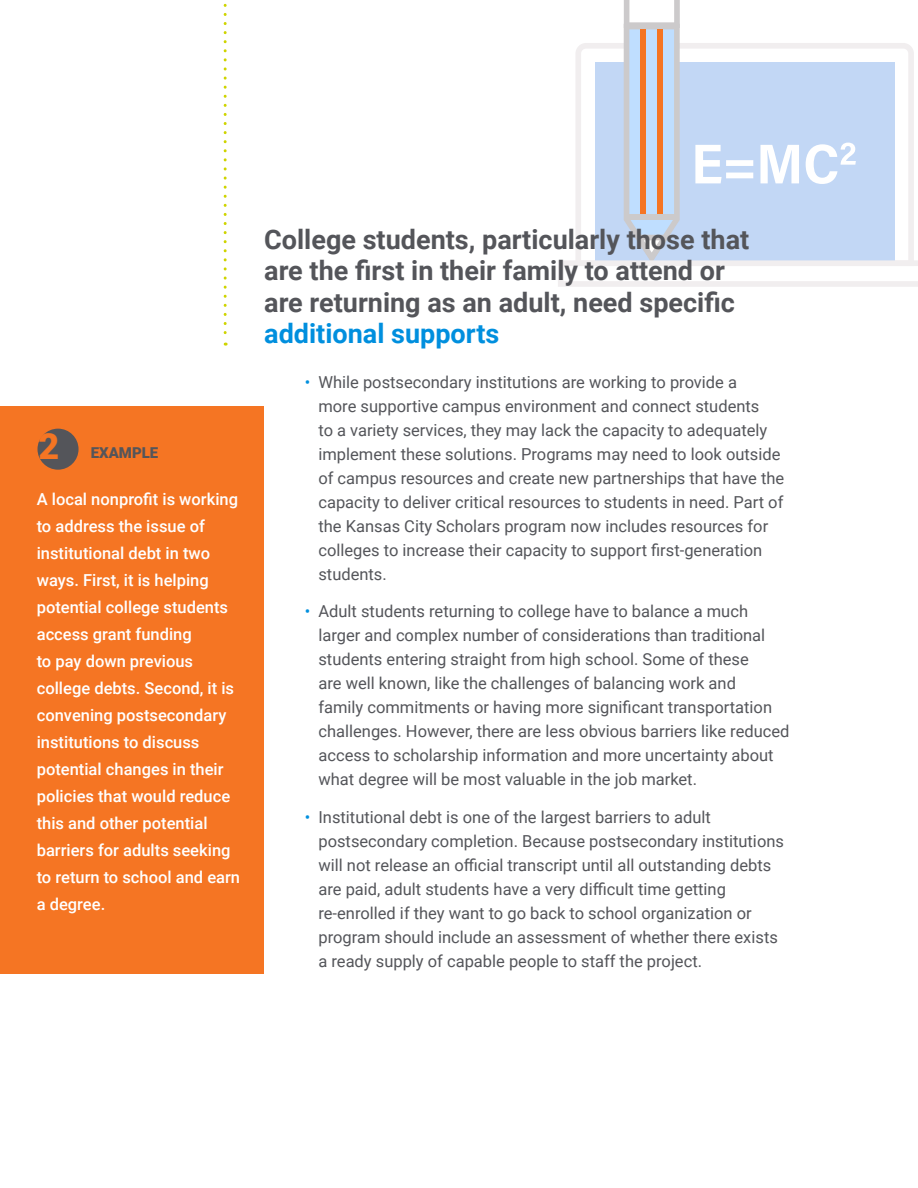
<style>
.page{position:relative;width:918px;height:1188px;background:#fff}
.page>*{position:absolute;margin:0;border:0;box-sizing:border-box;transform-origin:0 0}
.t1{font:900 36px "Roboto";color:#f57523}
.t2{font:700 27px/31.5px "Roboto";color:#54555a}
.t3{font:16.5px/24px "Roboto";color:#54555a}
.t4{font:500 16.5px/27px "Roboto";color:#fff}
.t5{font:900 15px "Roboto";color:#54555a}
.s1{color:#008fde}
</style>
<div class="page">
<svg style="left:558px;top:0;width:360px;height:287px"></svg>
<div style="left:0;top:407px;width:264px;height:567px;background:#f57523"></div>
<div style="left:38px;top:429px;width:41px;height:41px;background:#54555a;border-radius:50%"></div>
<svg style="left:224px;top:3px;width:3px;height:343px"></svg>
<p class="t1" style="left:39px;top:421px;width:22px">2</p>
<p class="t5" style="left:91px;top:442px;width:69px">EXAMPLE</p>
<p class="t4" style="left:37px;top:485px;width:205px">A local nonprofit is working to address the issue of institutional debt in two ways. First, it is helping potential college students access grant funding<br>to pay down previous college debts. Second, it is convening postsecondary institutions to discuss potential changes in their policies that would reduce this and other potential barriers for adults seeking to return to school and earn a degree.</p>
<p class="t2" style="left:264px;top:222px;width:487px">College students, particularly those that are the first in their family to attend or are returning as an adult, need specific <span class="s1">additional supports</span></p>
<p class="t3" style="left:318px;top:369px;width:467px;text-indent:-14px"><span class="s1">•</span> While postsecondary institutions are working to provide a<br>more supportive campus environment and connect students<br>to a variety services, they may lack the capacity to adequately implement these solutions. Programs may need to look outside of campus resources and create new partnerships that have the capacity to deliver critical resources to students in need. Part of the Kansas City Scholars program now includes resources for colleges to increase their capacity to support first-generation students.</p>
<p class="t3" style="left:318px;top:599px;width:473px;text-indent:-14px"><span class="s1">•</span> Adult students returning to college have to balance a much larger and complex number of considerations than traditional students entering straight from high school. Some of these<br>are well known, like the challenges of balancing work and<br>family commitments or having more significant transportation challenges. However, there are less obvious barriers like reduced access to scholarship information and more uncertainty about what degree will be most valuable in the job market.</p>
<p class="t3" style="left:318px;top:804px;width:467px;text-indent:-14px"><span class="s1">•</span> Institutional debt is one of the largest barriers to adult postsecondary completion. Because postsecondary institutions will not release an official transcript until all outstanding debts are paid, adult students have a very difficult time getting re-enrolled if they want to go back to school organization or program should include an assessment of whether there exists a ready supply of capable people to staff the project.</p>
</div>
